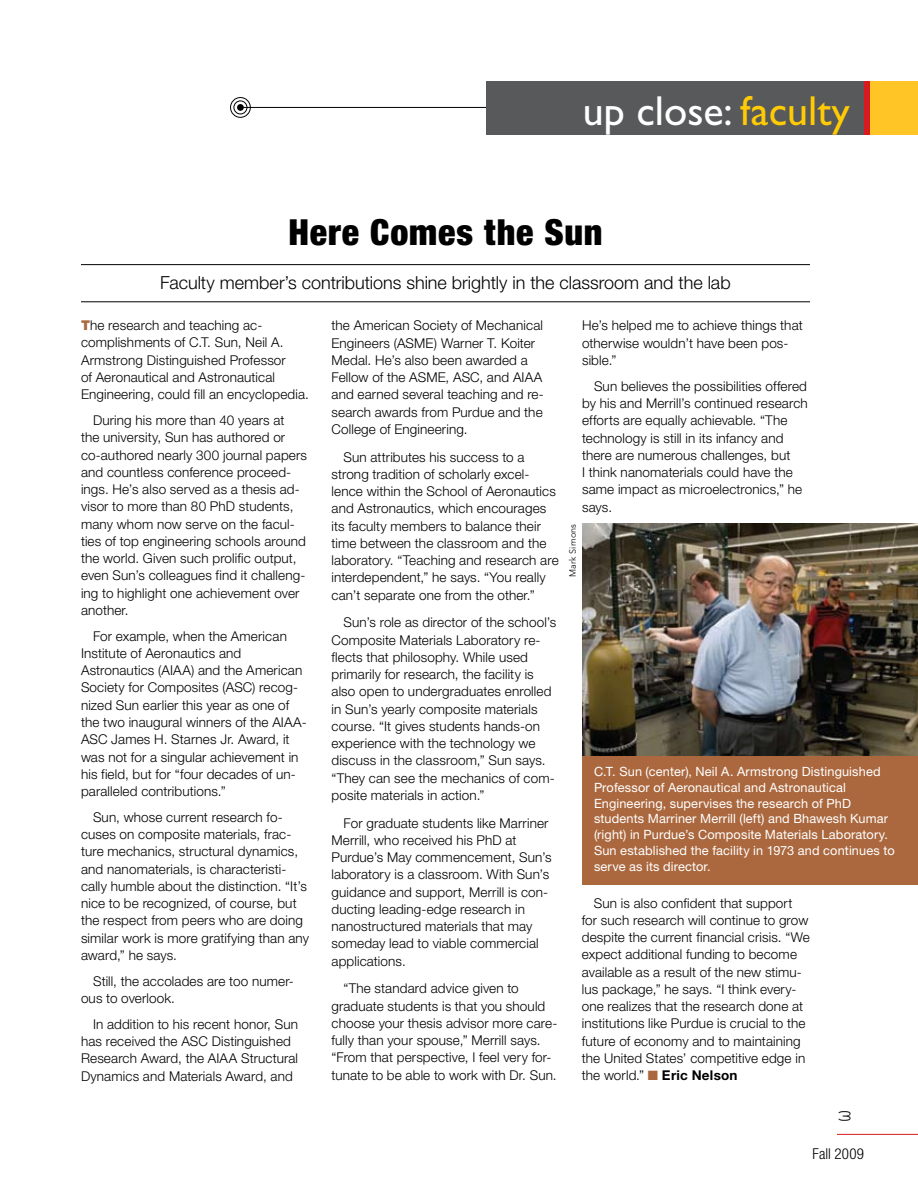
<style>
.page{position:relative;width:918px;height:1188px;background:#fff}
.page>*{position:absolute;margin:0;border:0;box-sizing:border-box;transform-origin:0 0}
.t1{font:42px "Gill Sans";color:#fff}
.t2{font:900 condensed 36px "Helvetica Neue";letter-spacing:.025em;color:#000}
.t3{font:300 18px "Helvetica Neue";color:#000}
.t4{font:300 condensed 15px "Helvetica Neue";letter-spacing:.01em;color:#000}
.t5{font:300 15px "SF Grandezza";color:#000}
.t6{font:300 13.5px/17.2px "Helvetica Neue";letter-spacing:.01em;color:#000}
.t7{font:12.75px/15.8px "Helvetica Neue";letter-spacing:.01em;color:#fff}
.t8{font:300 9px "Avenir";letter-spacing:.025em;color:#000}
.s1{color:#ffcb05}
.s2{font-family:"Helvetica Neue LT Std";font-weight:900;color:#ab683e}
.s3{color:#ab683e}
.s4{font-weight:700}
</style>
<div class="page">
<hr style="left:837px;top:1134px;width:81px;height:1px;background:#d71920">
<div style="left:582px;top:753px;width:336px;height:131px;background:#ab683e"></div>
<img style="left:582px;top:524px;width:336px;height:231px">
<hr style="left:81px;top:264px;width:729px;height:1px;background:#000">
<hr style="left:81px;top:302px;width:729px;height:1px;background:#000">
<hr style="left:240px;top:107px;width:678px;height:1px;background:#000">
<div style="left:486px;top:81px;width:432px;height:54px;background:#58595b"></div>
<div style="left:864px;top:81px;width:54px;height:54px;background:#ffc425"></div>
<div style="left:864px;top:81px;width:6px;height:54px;background:#d71920"></div>
<div style="left:230px;top:97px;width:21px;height:21px;border:1px solid #000;border-radius:50%"></div>
<div style="left:234px;top:101px;width:13px;height:13px;border:1px solid #000;border-radius:50%"></div>
<div style="left:237px;top:104px;width:7px;height:7px;background:#000;border-radius:50%"></div>
<h1 class="t1" style="left:583px;top:87px;width:268px">up close: <span class="s1">faculty</span></h1>
<h2 class="t2" style="left:288px;top:210px;width:316px">Here Comes the Sun</h2>
<h3 class="t3" style="left:160px;top:271px;width:572px">Faculty member’s contributions shine brightly in the classroom and the lab</h3>
<p class="t6" style="left:81px;top:316px;width:229px"><span class="s2">T</span>he research and teaching ac&shy;complishments of C.T. Sun, Neil A.<br>Armstrong Distinguished Professor<br>of Aeronautical and Astronautical Engineering, could fill an encyclopedia.</p>
<p class="t6" style="left:81px;top:411px;width:228px;text-indent:12px">During his more than 40 years at<br>the university, Sun has authored or co-authored nearly 300 journal papers and countless conference proceed&shy;ings. He’s also served as a thesis ad&shy;visor to more than 80 PhD students, many whom now serve on the facul&shy;ties of top engineering schools around the world. Given such prolific output, even Sun’s colleagues find it challeng&shy;ing to highlight one achievement over another.</p>
<p class="t6" style="left:81px;top:627px;width:227px;text-indent:12px">For example, when the American Institute of Aeronautics and Astronautics (AIAA) and the American Society for Composites (ASC) recog&shy;nized Sun earlier this year as one of the two inaugural winners of the AIAA-ASC James H. Starnes Jr. Award, it was not for a singular achievement in his field, but for “four decades of un&shy;paralleled contributions.”</p>
<p class="t6" style="left:81px;top:808px;width:229px;text-indent:12px">Sun, whose current research fo&shy;cuses on composite materials, frac&shy;ture mechanics, structural dynamics, and nanomaterials, is characteristi&shy;cally humble about the distinction. “It’s nice to be recognized, of course, but the respect from peers who are doing similar work is more gratifying than any award,” he says.</p>
<p class="t6" style="left:81px;top:972px;width:214px;text-indent:12px">Still, the accolades are too numer&shy;ous to overlook.</p>
<p class="t6" style="left:81px;top:1015px;width:219px;text-indent:12px">In addition to his recent honor, Sun has received the ASC Distinguished Research Award, the AIAA Structural Dynamics and Materials Award, and</p>
<p class="t6" style="left:332px;top:317px;width:214px">the American Society of Mechanical<br>Engineers (ASME) Warner T. Koiter<br>Medal. He’s also been awarded a<br>Fellow of the ASME, ASC, and AIAA and earned several teaching and re&shy;search awards from Purdue and the<br>College of Engineering.</p>
<p class="t6" style="left:332px;top:448px;width:229px;text-indent:12px">Sun attributes his success to a strong tradition of scholarly excel&shy;lence within the School of Aeronautics and Astronautics, which encourages its faculty members to balance their time between the classroom and the laboratory. “Teaching and research are interdependent,” he says. “You really can’t separate one from the other.”</p>
<p class="t6" style="left:332px;top:614px;width:226px;text-indent:12px">Sun’s role as director of the school’s Composite Materials Laboratory re&shy;flects that philosophy. While used primarily for research, the facility is also open to undergraduates enrolled in Sun’s yearly composite materials course. “It gives students hands-on experience with the technology we discuss in the classroom,” Sun says. “They can see the mechanics of com&shy;posite materials in action.”</p>
<p class="t6" style="left:332px;top:814px;width:222px;text-indent:12px">For graduate students like Marriner Merrill, who received his PhD at Purdue’s May commencement, Sun’s laboratory is a classroom. With Sun’s guidance and support, Merrill is con&shy;ducting leading-edge research in nanostructured materials that may someday lead to viable commercial applications.</p>
<p class="t6" style="left:332px;top:980px;width:227px;text-indent:12px">“The standard advice given to graduate students is that you should choose your thesis advisor more care&shy;fully than your spouse,” Merrill says. “From that perspective, I feel very for&shy;tunate to be able to work with Dr. Sun.</p>
<p class="t6" style="left:582px;top:317px;width:222px">He’s helped me to achieve things that otherwise wouldn’t have been pos&shy;sible.”</p>
<p class="t6" style="left:582px;top:377px;width:227px;text-indent:12px">Sun believes the possibilities offered by his and Merrill’s continued research efforts are equally achievable. “The technology is still in its infancy and there are numerous challenges, but<br>I think nanomaterials could have the same impact as microelectronics,” he says.</p>
<p class="t8" style="left:568px;top:577px;width:55px;rotate:-90deg">Mark Simons</p>
<p class="t7" style="left:594px;top:764px;width:302px">C.T. Sun (center), Neil A. Armstrong Distinguished Professor of Aeronautical and Astronautical Engineering, supervises the research of PhD students Marriner Merrill (left) and Bhawesh Kumar (right) in Purdue’s Composite Materials Laboratory.<br>Sun established the facility in 1973 and continues to serve as its director.</p>
<p class="t6" style="left:582px;top:894px;width:229px;text-indent:12px">Sun is also confident that support for such research will continue to grow despite the current financial crisis. “We expect additional funding to become available as a result of the new stimu&shy;lus package,” he says. “I think every&shy;one realizes that the research done at institutions like Purdue is crucial to the future of economy and to maintaining the United States’ competitive edge in the world.” <span class="s3">■</span> <span class="s4">Eric Nelson</span></p>
<p class="t5" style="left:837px;top:1107px;width:16px">3</p>
<p class="t4" style="left:813px;top:1146px;width:53px">Fall 2009</p>
</div>
